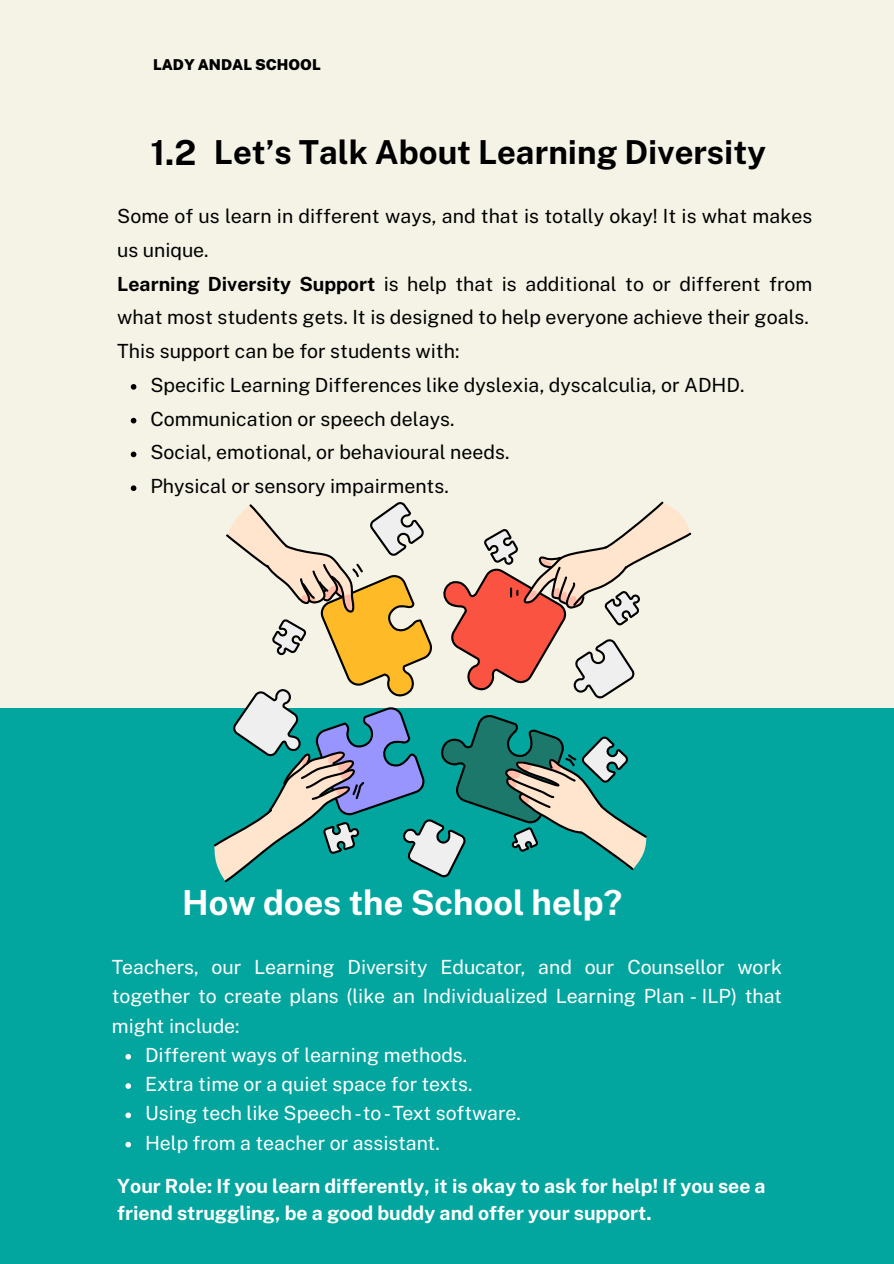
<style>
.page{position:relative;width:894px;height:1264px;background:#fff}
.page>*{position:absolute;margin:0;border:0;box-sizing:border-box;transform-origin:0 0}
.t1{font:700 34.5px "Public Sans";color:#fff}
.t2{font:700 33px "Public Sans";color:#000}
.t3{font:19.5px "Public Sans";color:#000}
.t4{font:19.5px "Public Sans";color:#fff}
.t5{font:700 19.5px/27px "Public Sans";color:#fff}
.t6{font:900 15px "Public Sans";color:#000}
.s1{font-size:34.5px}
.s2{font-weight:700}
</style>
<div class="page">
<div style="left:0;top:0;width:893px;height:1263px;background:#f5f3e6"></div>
<div style="left:0;top:708px;width:893px;height:555px;background:#03a59f"></div>
<svg style="left:214px;top:501px;width:477px;height:381px"></svg>
<svg style="left:131px;top:384px;width:5px;height:5px"></svg>
<svg style="left:131px;top:418px;width:5px;height:5px"></svg>
<svg style="left:131px;top:451px;width:5px;height:6px"></svg>
<svg style="left:131px;top:485px;width:5px;height:6px"></svg>
<svg style="left:125px;top:1054px;width:6px;height:5px"></svg>
<svg style="left:125px;top:1083px;width:6px;height:5px"></svg>
<svg style="left:125px;top:1112px;width:6px;height:6px"></svg>
<svg style="left:125px;top:1141px;width:6px;height:6px"></svg>
<p class="t6" style="left:153px;top:55px;width:169px">LADY ANDAL SCHOOL</p>
<h2 class="t2" style="left:150px;top:132px;width:616px"><span class="s1">1.2</span> Let’s Talk About Learning Diversity</h2>
<p class="t3" style="left:117px;top:204px;width:696px">Some of us learn in different ways, and that is totally okay! It is what makes</p>
<p class="t3" style="left:117px;top:238px;width:93px">us unique.</p>
<p class="t3" style="left:117px;top:272px;width:696px"><span class="s2">Learning Diversity Support</span> is help that is additional to or different from</p>
<p class="t3" style="left:117px;top:306px;width:693px">what most students gets. It is designed to help everyone achieve their goals.</p>
<p class="t3" style="left:117px;top:339px;width:343px">This support can be for students with:</p>
<p class="t3" style="left:150px;top:373px;width:595px">Specific Learning Differences like dyslexia, dyscalculia, or ADHD.</p>
<p class="t3" style="left:150px;top:407px;width:305px">Communication or speech delays.</p>
<p class="t3" style="left:150px;top:441px;width:360px">Social, emotional, or behavioural needs.</p>
<p class="t3" style="left:150px;top:475px;width:300px">Physical or sensory impairments.</p>
<h1 class="t1" style="left:182px;top:882px;width:441px">How does the School help?</h1>
<p class="t4" style="left:112px;top:955px;width:671px">Teachers, our Learning Diversity Educator, and our Counsellor work</p>
<p class="t4" style="left:112px;top:984px;width:671px">together to create plans (like an Individualized Learning Plan - ILP) that</p>
<p class="t4" style="left:112px;top:1014px;width:129px">might include:</p>
<p class="t4" style="left:145px;top:1043px;width:323px">Different ways of learning methods.</p>
<p class="t4" style="left:145px;top:1072px;width:329px">Extra time or a quiet space for texts.</p>
<p class="t4" style="left:145px;top:1101px;width:377px">Using tech like Speech-to-Text software.</p>
<p class="t4" style="left:145px;top:1131px;width:296px">Help from a teacher or assistant.</p>
<p class="t5" style="left:117px;top:1172px;width:650px">Your Role: If you learn differently, it is okay to ask for help! If you see a friend struggling, be a good buddy and offer your support.</p>
</div>
